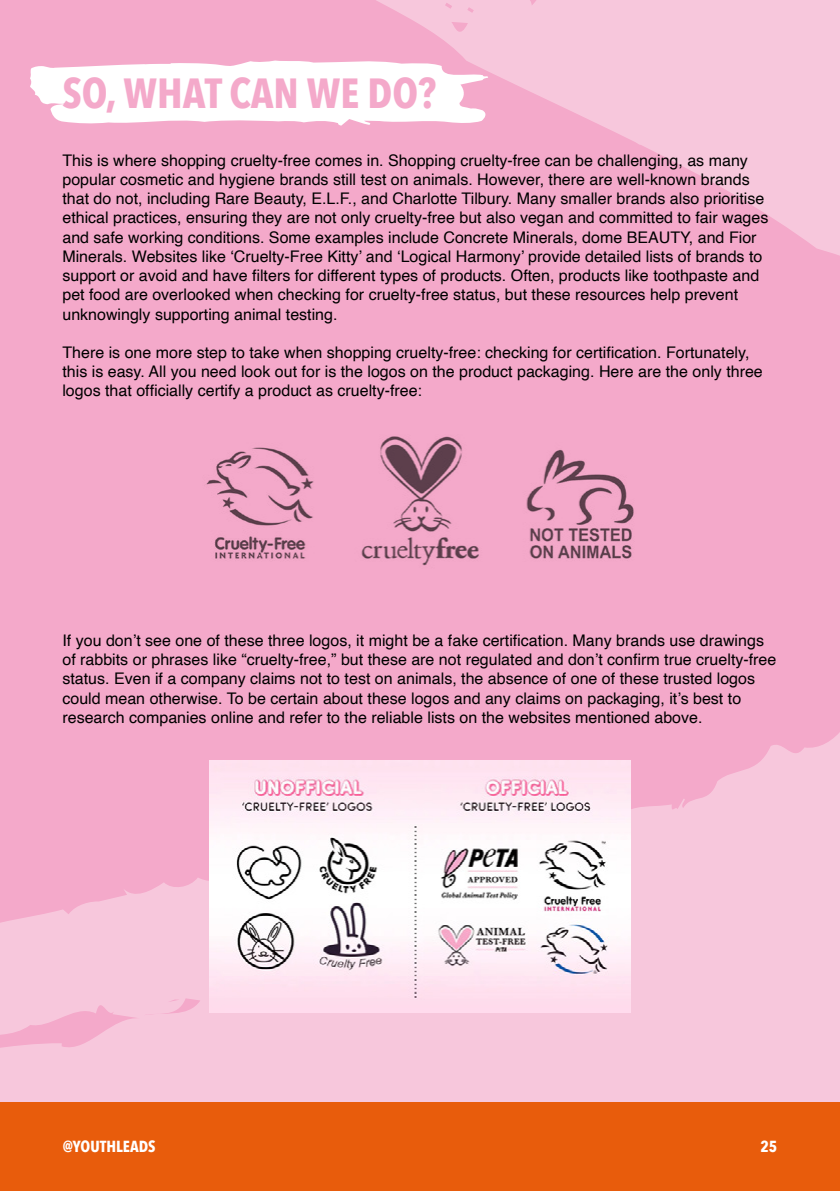
<style>
.page{position:relative;width:840px;height:1191px;background:#fff}
.page>*{position:absolute;margin:0;border:0;box-sizing:border-box;transform-origin:0 0}
.Pt_-_White{font:700 42px "Avenir Next Condensed";color:#f4a9ca}
.Body_Copy_Black{font:16px/19.2px "Helvetica";color:#000}
.t1{font:700 16px "Avenir Next Condensed";color:#fff}
</style>
<div class="page">
<div style="left:0;top:0;width:839px;height:1191px;background:#f4a9ca"></div>
<svg style="left:376px;top:0;width:463px;height:255px;fill:#f7c7dc"></svg>
<svg style="left:0;top:733px;width:839px;height:369px;fill:#f7c7dc"></svg>
<svg style="left:30px;top:59px;width:458px;height:67px"></svg>
<img style="left:209px;top:760px;width:421px;height:252px">
<img style="left:206px;top:436px;width:428px;height:130px">
<div style="left:0;top:1102px;width:839px;height:89px;background:#e85c0c"></div>
<p class="Pt_-_White" style="left:62px;top:68px;width:375px">SO, WHAT CAN WE DO?</p>
<p class="Body_Copy_Black" style="left:62px;top:151px;width:707px">This is where shopping cruelty-free comes in. Shopping cruelty-free can be challenging, as many popular cosmetic and hygiene brands still test on animals. However, there are well-known brands that do not, including Rare Beauty, E.L.F., and Charlotte Tilbury. Many smaller brands also prioritise ethical practices, ensuring they are not only cruelty-free but also vegan and committed to fair wages and safe working conditions. Some examples include Concrete Minerals, dome BEAUTY, and Fior Minerals. Websites like ‘Cruelty-Free Kitty’ and ‘Logical Harmony’ provide detailed lists of brands to support or avoid and have filters for different types of products. Often, products like toothpaste and pet food are overlooked when checking for cruelty-free status, but these resources help prevent unknowingly supporting animal testing.</p>
<p class="Body_Copy_Black" style="left:62px;top:343px;width:701px">There is one more step to take when shopping cruelty-free: checking for certification. Fortunately, this is easy. All you need look out for is the logos on the product packaging. Here are the only three logos that officially certify a product as cruelty-free:</p>
<p class="Body_Copy_Black" style="left:62px;top:631px;width:715px">If you don’t see one of these three logos, it might be a fake certification. Many brands use drawings of rabbits or phrases like “cruelty-free,” but these are not regulated and don’t confirm true cruelty-free status. Even if a company claims not to test on animals, the absence of one of these trusted logos could mean otherwise. To be certain about these logos and any claims on packaging, it’s best to research companies online and refer to the reliable lists on the websites mentioned above.</p>
<p class="t1" style="left:63px;top:1137px;width:94px">@YOUTHLEADS</p>
<p class="t1" style="left:760px;top:1137px;width:18px">25</p>
</div>
